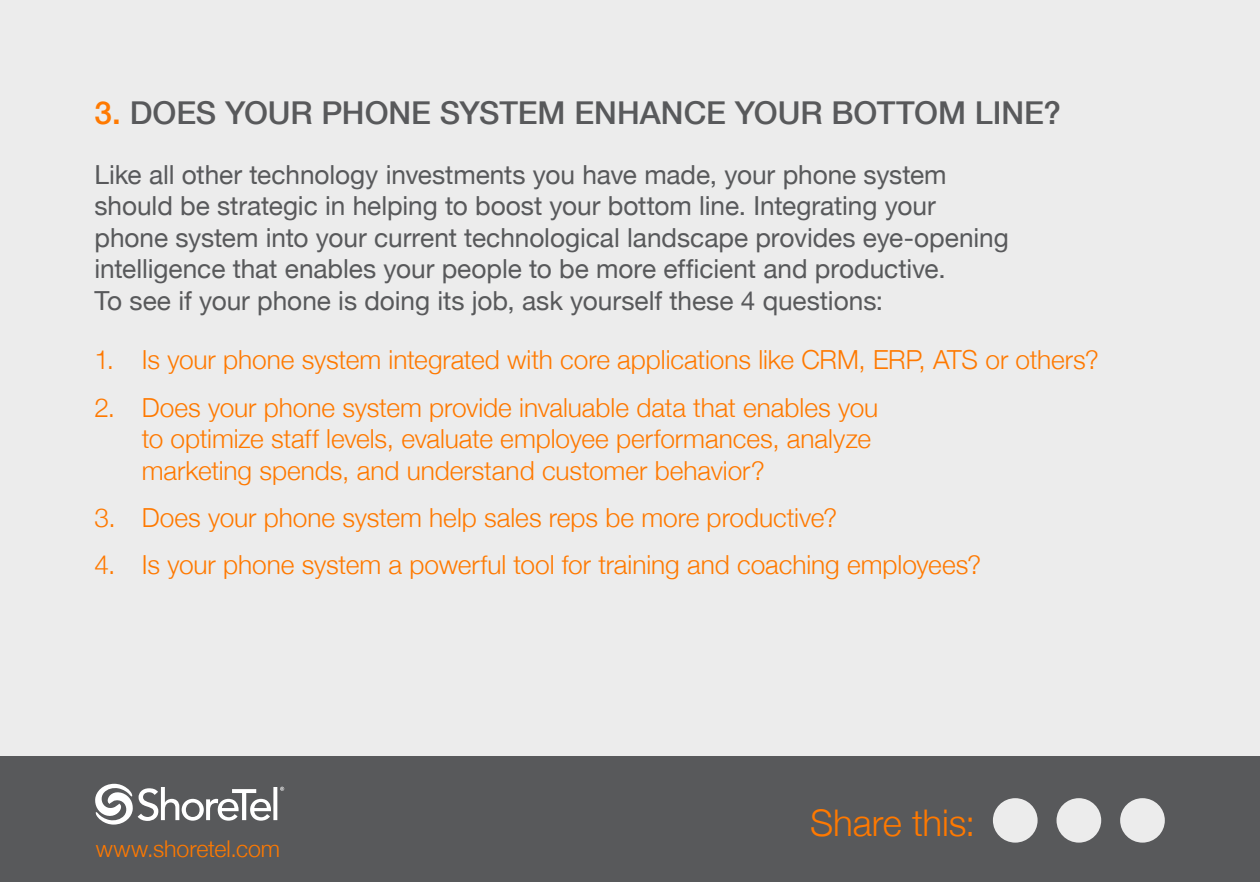
<style>
.page{position:relative;width:1260px;height:882px;background:#ececec}
.page>*{position:absolute;margin:0;border:0;box-sizing:border-box;transform-origin:0 0}
.t1{font:300 36.75px "Helvetica Neue";letter-spacing:-.005em;color:#ff7900}
.t2{font:500 31.5px "Helvetica Neue";color:#58595b}
.t3{font:300 26.25px/31.5px "Helvetica Neue";color:#ff7900}
.t4{font:26.25px/31.5px "Helvetica Neue";letter-spacing:-.005em;color:#58595b}
.t5{font:300 23.1px "Helvetica Neue";color:#ff7900}
.s1{color:#ff7900}
</style>
<div class="page">
<div style="left:0;top:756px;width:1260px;height:126px;background:#58595b"></div>
<svg style="left:95px;top:784px;width:189px;height:41px"></svg>
<div style="left:1057px;top:798px;width:44px;height:45px;background:#ececec;border-radius:50%"></div>
<div style="left:993px;top:798px;width:45px;height:45px;background:#ececec;border-radius:50%"></div>
<div style="left:1120px;top:798px;width:45px;height:45px;background:#ececec;border-radius:50%"></div>
<p class="t2" style="left:94px;top:94px;width:968px"><span class="s1">3.</span> DOES YOUR PHONE SYSTEM ENHANCE YOUR BOTTOM LINE?</p>
<p class="t4" style="left:94px;top:159px;width:916px">Like all other technology investments you have made, your phone system should be strategic in helping to boost your bottom line. Integrating your phone system into your current technological landscape provides eye-opening intelligence that enables your people to be more efficient and productive.<br>To see if your phone is doing its job, ask yourself these 4 questions:</p>
<p class="t3" style="left:94px;top:344px;width:1006px">1. Is your phone system integrated with core applications like CRM, ERP, ATS or others?</p>
<p class="t3" style="left:142px;top:391px;width:738px;text-indent:-47px">2. Does your phone system provide invaluable data that enables you to optimize staff levels, evaluate employee performances, analyze marketing spends, and understand customer behavior?</p>
<p class="t3" style="left:94px;top:501px;width:744px">3. Does your phone system help sales reps be more productive?</p>
<p class="t3" style="left:94px;top:549px;width:888px">4. Is your phone system a powerful tool for training and coaching employees?</p>
<p class="t5" style="left:96px;top:834px;width:186px">www.shoretel.com</p>
<h1 class="t1" style="left:810px;top:801px;width:167px">Share this:</h1>
</div>
